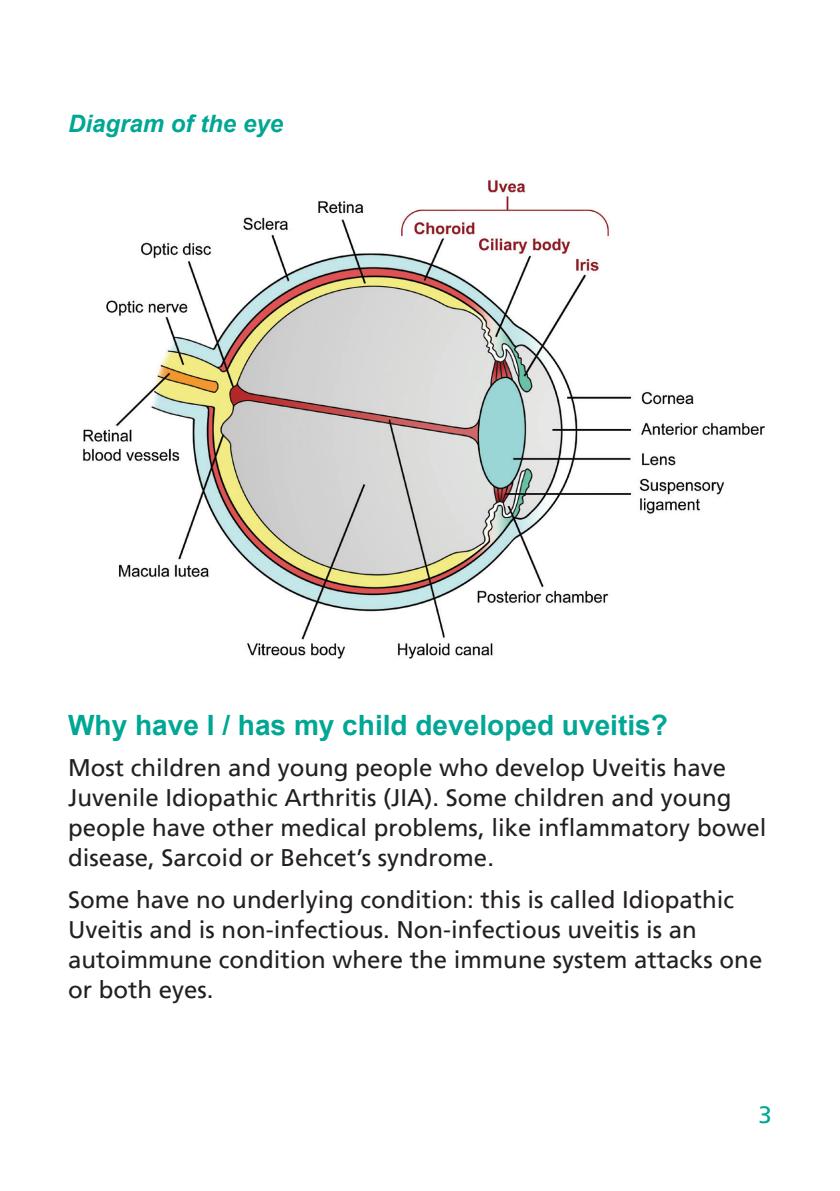
<style>
.page{position:relative;width:840px;height:1191px;background:#fff}
.page>*{position:absolute;margin:0;border:0;box-sizing:border-box;transform-origin:0 0}
.Main_Headings{font:700 28px "Arial";color:#00a794}
.Body_Text{font:24px/30px "Frutiger LT";color:#231f20}
.Sub-sub_heading{font:italic 700 24px "Arial";color:#00a794}
.t1{font:24px "Frutiger LT";color:#00a794}
</style>
<div class="page">
<img style="left:83px;top:180px;width:682px;height:479px">
<p class="Sub-sub_heading" style="left:68px;top:108px;width:216px">Diagram of the eye</p>
<p class="Main_Headings" style="left:68px;top:705px;width:601px">Why have I / has my child developed uveitis?</p>
<p class="Body_Text" style="left:68px;top:753px;width:699px">Most children and young people who develop Uveitis have Juvenile Idiopathic Arthritis (JIA). Some children and young people have other medical problems, like inflammatory bowel disease, Sarcoid or Behcet’s syndrome.</p>
<p class="Body_Text" style="left:68px;top:884px;width:695px">Some have no underlying condition: this is called Idiopathic Uveitis and is non-infectious. Non-infectious uveitis is an autoimmune condition where the immune system attacks one or both eyes.</p>
<p class="t1" style="left:758px;top:1101px;width:15px">3</p>
</div>
